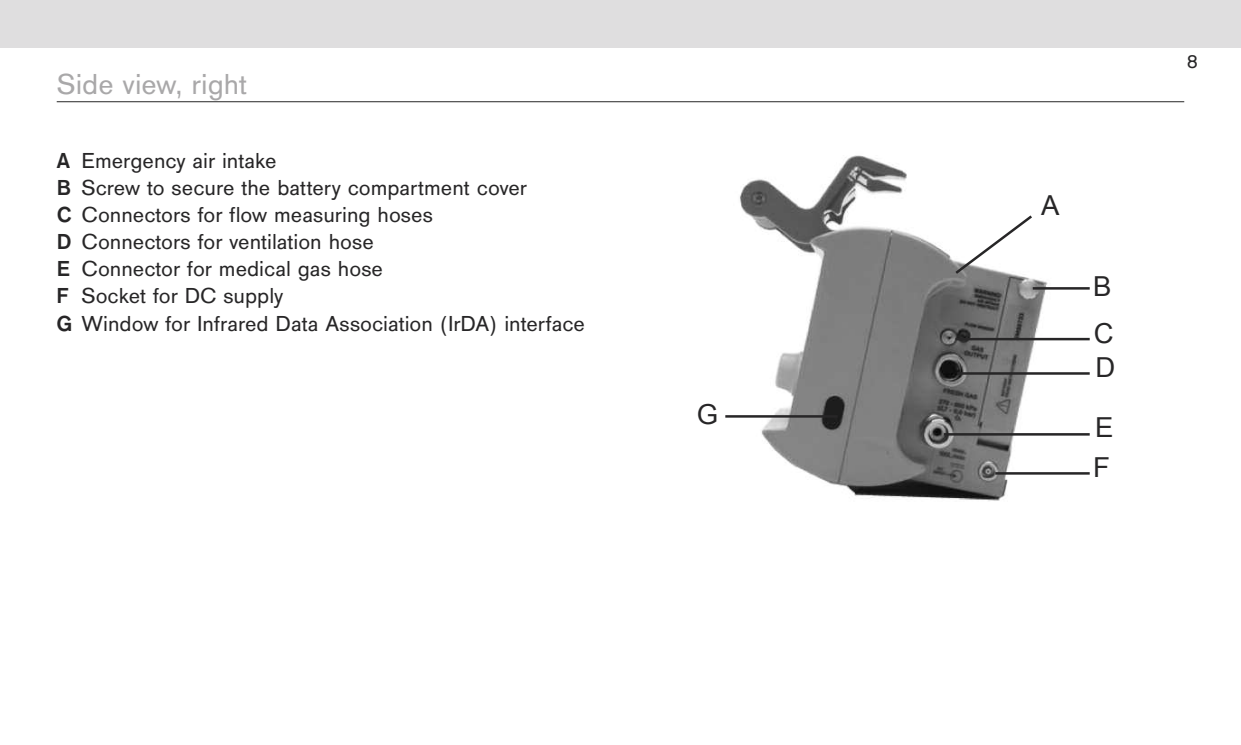
<style>
.page{position:relative;width:1241px;height:745px;background:#fff}
.page>*{position:absolute;margin:0;border:0;box-sizing:border-box;transform-origin:0 0}
.t1{font:30px "Draeger San";color:#a9a8a9}
.t2{font:27.5px/47.2px "Arial";color:#272627}
.t3{font:22.5px/27px "Draeger San";color:#272627}
.t4{font:20px "Draeger Akzidenz";color:#272627}
.s1{font-weight:700}
</style>
<div class="page">
<img style="left:733px;top:155px;width:320px;height:346px">
<svg style="left:952px;top:213px;width:82px;height:63px"></svg>
<hr style="left:1032px;top:287px;width:57px;height:2px;background:#272627">
<hr style="left:957px;top:372px;width:132px;height:2px;background:#272627">
<hr style="left:943px;top:433px;width:146px;height:2px;background:#272627">
<hr style="left:995px;top:472px;width:94px;height:2px;background:#272627">
<hr style="left:955px;top:337px;width:134px;height:3px;background:#272627">
<hr style="left:725px;top:415px;width:112px;height:2px;background:#272627">
<div style="left:0;top:0;width:1240px;height:47px;background:#dfdedf"></div>
<hr style="left:57px;top:101px;width:1126px;height:1px;background:#272627">
<h1 class="t1" style="left:57px;top:66px;width:192px">Side view, right</h1>
<p class="t3" style="left:57px;top:147px;width:530px"><span class="s1">A</span> Emergency air intake<br><span class="s1">B</span> Screw to secure the battery compartment cover<br><span class="s1">C</span> Connectors for flow measuring hoses<br><span class="s1">D</span> Connectors for ventilation hose<br><span class="s1">E</span> Connector for medical gas hose<br><span class="s1">F</span> Socket for DC supply<br><span class="s1">G</span> Window for Infrared Data Association (IrDA) interface</p>
<p class="t2" style="left:696px;top:390px;width:23px">G</p>
<p class="t2" style="left:1040px;top:181px;width:20px">A</p>
<p class="t2" style="left:1092px;top:262px;width:22px">B<br>C</p>
<p class="t2" style="left:1094px;top:337px;width:22px;line-height:59.8px">D<br>E</p>
<p class="t2" style="left:1092px;top:443px;width:18px">F</p>
<p class="t4" style="left:1186px;top:50px;width:13px">8</p>
</div>
